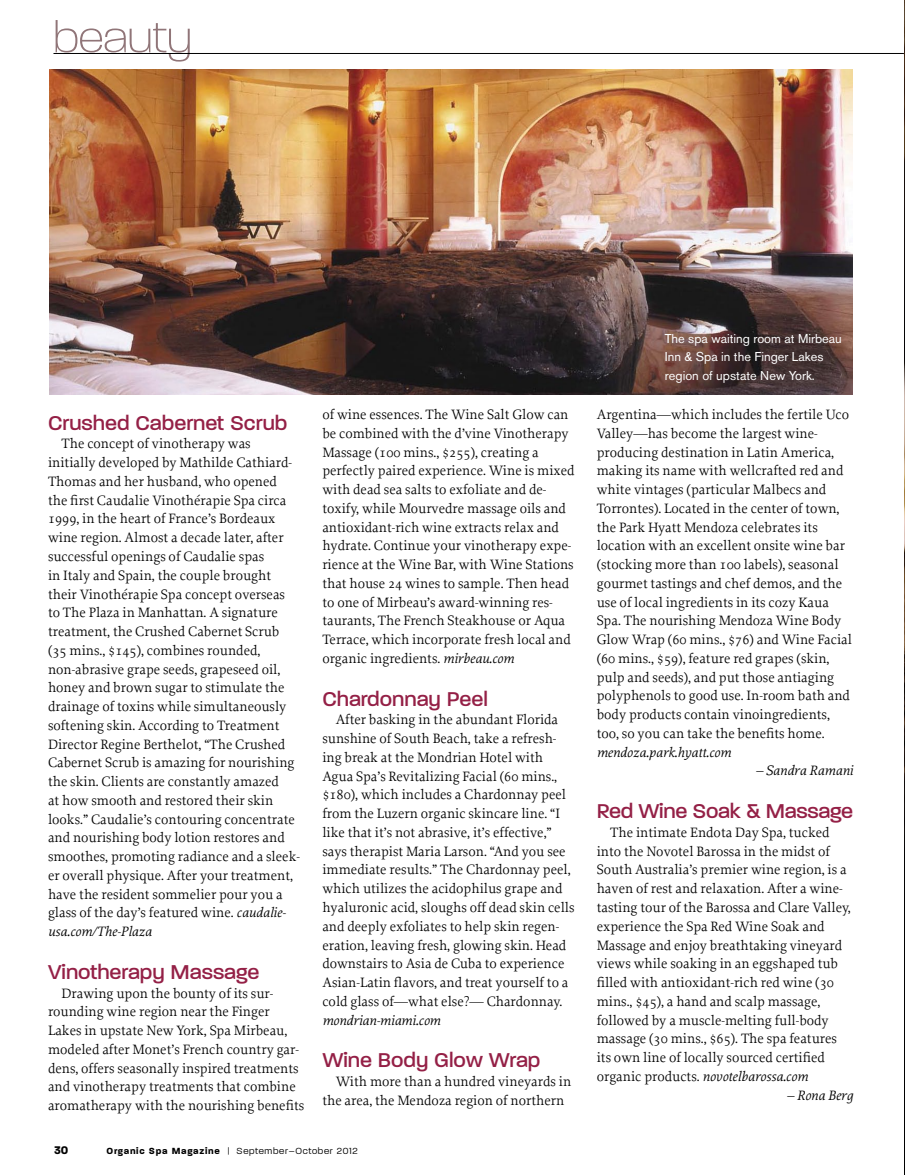
<style>
.page{position:relative;width:905px;height:1175px;background:#fff}
.page>*{position:absolute;margin:0;border:0;box-sizing:border-box;transform-origin:0 0}
.Head_Akz_Bold{font:200 57px "Paralucent";color:#907578}
.Subhead_section_Para{font:500 27px "Paralucent";color:#942046}
.t1{font:700 15px "Paralucent";color:#000}
.Body_copy{font:14.25px/18.8px "Proforma";color:#000}
.Body_copy-2{font:italic 14.25px "Proforma";color:#000}
.t2{font:12.75px/18.8px "Akzidenz Grotesk BE";color:#fff}
.t3{font:300 12px "Paralucent";letter-spacing:.06em;color:#000}
.s1{font-style:italic}
.s2{font-weight:700}
</style>
<div class="page">
<hr style="left:53px;top:53px;width:850px;height:1px;background:#000">
<img style="left:50px;top:69px;width:802px;height:326px">
<img style="left:904px;top:0;width:1px;height:1174px">
<p class="Head_Akz_Bold" style="left:53px;top:7px;width:140px">beauty</p>
<p class="Subhead_section_Para" style="left:48px;top:408px;width:241px">Crushed Cabernet Scrub</p>
<p class="Body_copy" style="left:48px;top:434px;width:253px;text-indent:14px">The concept of vinotherapy was initially developed by Mathilde Cathiard-Thomas and her husband, who opened the first Caudalie Vinothérapie Spa circa 1999, in the heart of France’s Bordeaux wine region. Almost a decade later, after successful openings of Caudalie spas<br>in Italy and Spain, the couple brought their Vinothérapie Spa concept overseas to The Plaza in Manhattan. A signature treatment, the Crushed Cabernet Scrub (35 mins., $145), combines rounded, non-abrasive grape seeds, grapeseed oil, honey and brown sugar to stimulate the drainage of toxins while simultaneously softening skin. According to Treatment Director Regine Berthelot, “The Crushed Cabernet Scrub is amazing for nourishing the skin. Clients are constantly amazed<br>at how smooth and restored their skin looks.” Caudalie’s contouring concentrate and nourishing body lotion restores and smoothes, promoting radiance and a sleek&shy;er overall physique. After your treatment, have the resident sommelier pour you a glass of the day’s featured wine. <span class="s1">caudalie&shy;usa.com/The-Plaza</span></p>
<p class="Subhead_section_Para" style="left:48px;top:957px;width:213px">Vinotherapy Massage</p>
<p class="Body_copy" style="left:48px;top:983px;width:258px;text-indent:14px">Drawing upon the bounty of its sur&shy;rounding wine region near the Finger Lakes in upstate New York, Spa Mirbeau, modeled after Monet’s French country gar&shy;dens, offers seasonally inspired treatments and vinotherapy treatments that combine aromatherapy with the nourishing benefits</p>
<p class="Body_copy" style="left:322px;top:405px;width:254px">of wine essences. The Wine Salt Glow can be combined with the d’vine Vinotherapy Massage (100 mins., $255), creating a perfectly paired experience. Wine is mixed with dead sea salts to exfoliate and de&shy;toxify, while Mourvedre massage oils and antioxidant-rich wine extracts relax and hydrate. Continue your vinotherapy expe&shy;rience at the Wine Bar, with Wine Stations that house 24 wines to sample. Then head to one of Mirbeau’s award-winning res&shy;taurants, The French Steakhouse or Aqua Terrace, which incorporate fresh local and organic ingredients. <span class="s1">mirbeau.com</span></p>
<p class="Subhead_section_Para" style="left:322px;top:684px;width:167px">Chardonnay Peel</p>
<p class="Body_copy" style="left:322px;top:710px;width:254px;text-indent:14px">After basking in the abundant Florida sunshine of South Beach, take a refresh&shy;ing break at the Mondrian Hotel with Agua Spa’s Revitalizing Facial (60 mins., $180), which includes a Chardonnay peel from the Luzern organic skincare line. “I like that it’s not abrasive, it’s effective,” says therapist Maria Larson. “And you see immediate results.” The Chardonnay peel, which utilizes the acidophilus grape and hyaluronic acid, sloughs off dead skin cells and deeply exfoliates to help skin regen&shy;eration, leaving fresh, glowing skin. Head downstairs to Asia de Cuba to experience Asian-Latin flavors, and treat yourself to a cold glass of—what else?— Chardonnay. <span class="s1">mondrian-miami.com</span></p>
<p class="Subhead_section_Para" style="left:322px;top:1045px;width:219px">Wine Body Glow Wrap</p>
<p class="Body_copy" style="left:322px;top:1071px;width:250px;text-indent:14px">With more than a hundred vineyards in the area, the Mendoza region of northern</p>
<p class="t1" style="left:54px;top:1141px;width:16px">30</p>
<p class="t3" style="left:106px;top:1144px;width:252px"><span class="s2">Organic Spa Magazine</span> | September–October 2012</p>
<p class="t2" style="left:665px;top:329px;width:178px">The spa waiting room at Mirbeau<br>Inn &amp; Spa in the Finger Lakes region of upstate New York.</p>
<p class="Body_copy" style="left:596px;top:405px;width:257px">Argentina—which includes the fertile Uco Valley—has become the largest wine&shy;producing destination in Latin America, making its name with wellcrafted red and white vintages (particular Malbecs and Torrontes). Located in the center of town, the Park Hyatt Mendoza celebrates its location with an excellent onsite wine bar (stocking more than 100 labels), seasonal gourmet tastings and chef demos, and the use of local ingredients in its cozy Kaua Spa. The nourishing Mendoza Wine Body Glow Wrap (60 mins., $76) and Wine Facial (60 mins., $59), feature red grapes (skin, pulp and seeds), and put those antiaging polyphenols to good use. In-room bath and body products contain vinoingredients, too, so you can take the benefits home. <span class="s1">mendoza.park.hyatt.com</span></p>
<p class="Body_copy-2" style="left:755px;top:762px;width:99px">– Sandra Ramani</p>
<p class="Subhead_section_Para" style="left:596px;top:796px;width:258px">Red Wine Soak &amp; Massage</p>
<p class="Body_copy" style="left:596px;top:822px;width:256px;text-indent:14px">The intimate Endota Day Spa, tucked into the Novotel Barossa in the midst of South Australia’s premier wine region, is a haven of rest and relaxation. After a wine&shy;tasting tour of the Barossa and Clare Valley, experience the Spa Red Wine Soak and Massage and enjoy breathtaking vineyard views while soaking in an eggshaped tub filled with antioxidant-rich red wine (30 mins., $45), a hand and scalp massage, followed by a muscle-melting full-body massage (30 mins., $65). The spa features its own line of locally sourced certified organic products. <span class="s1">novotelbarossa.com</span></p>
<p class="Body_copy-2" style="left:786px;top:1086px;width:68px">– Rona Berg</p>
</div>
